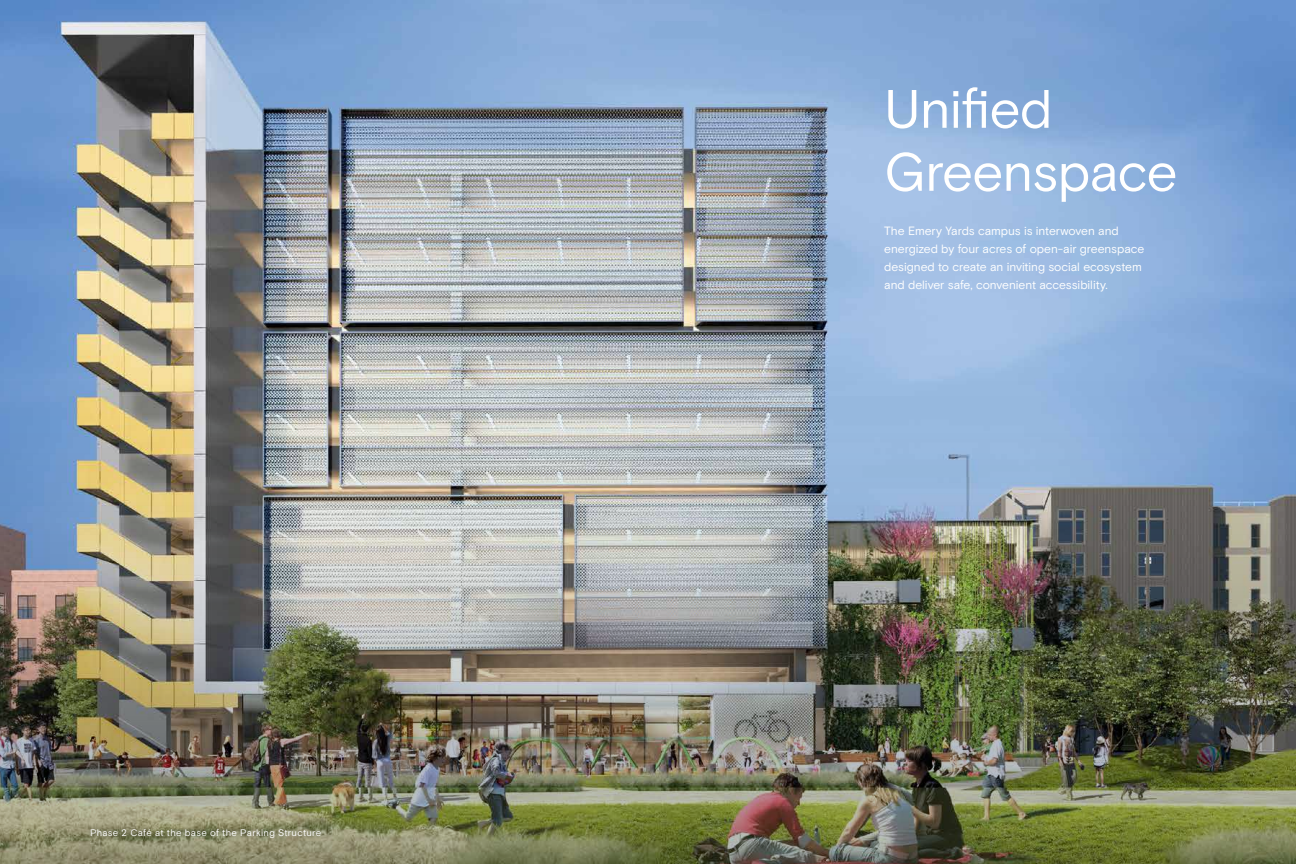
<style>
.page{position:relative;width:1296px;height:864px;background:#fff}
.page>*{position:absolute;margin:0;border:0;box-sizing:border-box;transform-origin:0 0}
.t1{font:54px/63px "Basis Grotesque Pro";letter-spacing:-.015em;color:#fff}
.t2{font:12px/18px "Basis Grotesque Pro";letter-spacing:-.005em;color:#fff}
.t3{font:9.5px "Basis Grotesque Pro";letter-spacing:.035em;color:#fff}
</style>
<div class="page">
<img style="left:0;top:0;width:1296px;height:330px">
<img style="left:0;top:330px;width:1296px;height:534px">
<div style="left:85px;top:824px;width:241px;height:19px;background:#000;opacity:.5"></div>
<p class="t3" style="left:90px;top:827px;width:233px">Phase 2 Café at the base of the Parking Structure</p>
<h1 class="t1" style="left:884px;top:79px;width:295px">Unified<br>Greenspace</h1>
<p class="t2" style="left:884px;top:222px;width:262px">The Emery Yards campus is interwoven and energized by four acres of open-air greenspace designed to create an inviting social ecosystem and deliver safe, convenient accessibility.</p>
</div>
